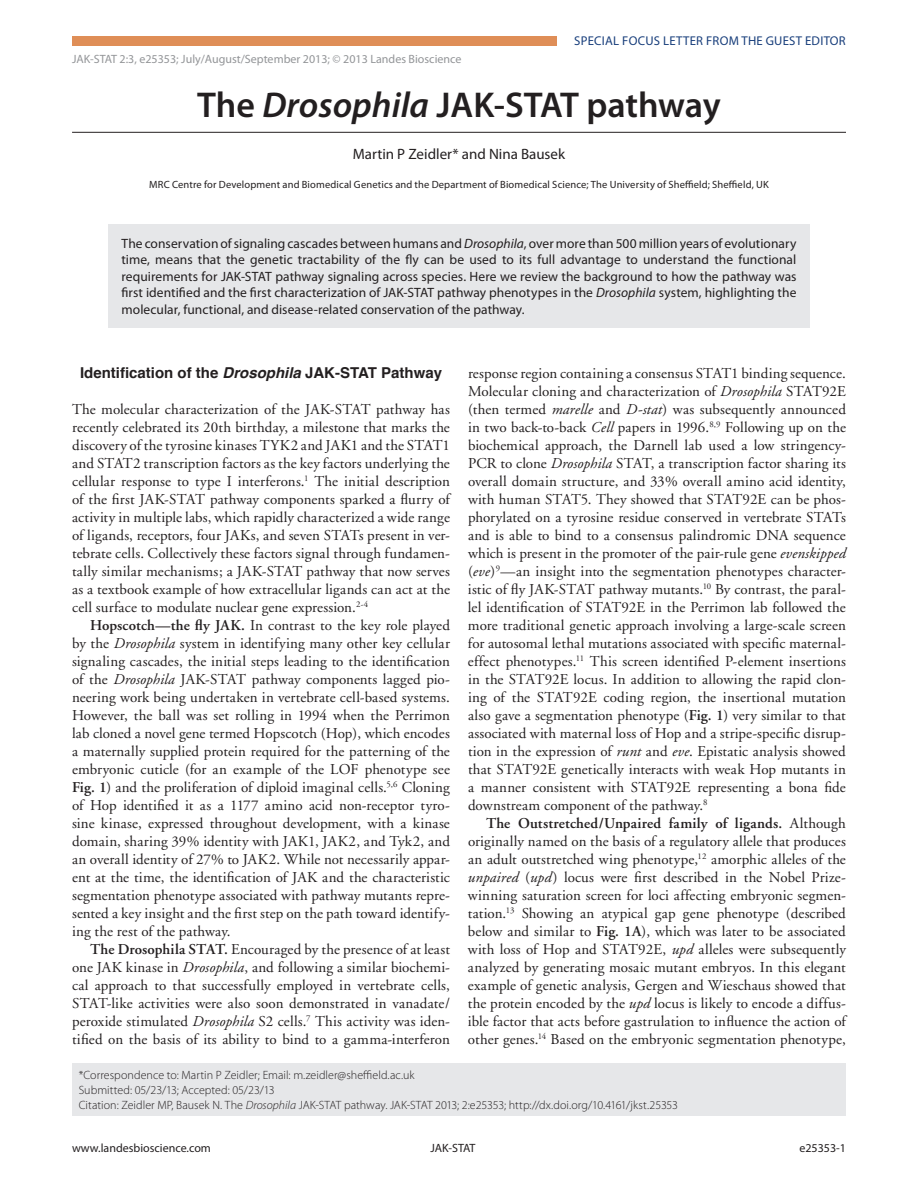
<style>
.page{position:relative;width:918px;height:1188px;background:#fff}
.page>*{position:absolute;margin:0;border:0;box-sizing:border-box;transform-origin:0 0}
.t1{font:600 36px "Myriad Pro";letter-spacing:-.005em;color:#231f20}
.t2{font:15px/18px "Adobe Garamond";letter-spacing:.005em;color:#231f20;text-align:justify}
.t3{font:700 15px "Helvetica";color:#231f20}
.t4{font:15px "Myriad Pro";color:#231f20}
.t5{font:13.5px/16.5px "Myriad Pro";color:#231f20;text-align:justify}
.t6{font:12.75px "Myriad Pro";letter-spacing:.02em;color:#193f7c}
.t7{font:300 12px/15px "Myriad Pro";letter-spacing:.005em;color:#231f20}
.t8{font:12px "Myriad Pro";color:#939598}
.t9{font:12px "Myriad Pro";color:#231f20}
.t10{font:10.5px "Myriad Pro";letter-spacing:.015em;color:#231f20}
.s1{font-style:italic}
.s2{font-weight:600}
</style>
<div class="page">
<div style="left:72px;top:36px;width:484px;height:10px;background:#df8e57"></div>
<hr style="left:72px;top:132px;width:774px;height:1px;background:#231f20">
<div style="left:72px;top:1063px;width:774px;height:53px;background:#e6e7e9"></div>
<div style="left:108px;top:224px;width:702px;height:103px;background:#e6e7e9"></div>
<p class="t8" style="left:72px;top:52px;width:391px">JAK-STAT 2:3, e25353; July/August/September 2013; © 2013 Landes Bioscience</p>
<p class="t6" style="left:574px;top:32px;width:273px">special focus letter from the guest editor</p>
<h1 class="t1" style="left:197px;top:82px;width:525px">The <span class="s1">Drosophila</span> JAK-STAT pathway</h1>
<p class="t4" style="left:353px;top:145px;width:214px">Martin P Zeidler* and Nina Bausek</p>
<p class="t10" style="left:149px;top:178px;width:8px">MRC</p>
<p class="t10" style="left:172px;top:178px;width:598px">Centre for Development and Biomedical Genetics and the Department of Biomedical Science; The University of Sheffield; Sheffield, UK</p>
<p class="t5" style="left:122px;top:235px;width:677px">The conservation of signaling cascades between humans and <span class="s1">Drosophila</span>, over more than 500 million years of evolutionary time, means that the genetic tractability of the fly can be used to its full advantage to understand the functional requirements for JAK-STAT pathway signaling across species. H ere we review the background to how the pathway was first identified and the first characterization of JAK-STAT pathway phenotypes in the <span class="s1">Drosophila</span> system, highlighting the molecular, functional, and disease-related conservation of the pathway.</p>
<p class="t3" style="left:80px;top:361px;width:363px">Identification of the <span class="s1">Drosophila</span> JAK-STAT Pathway</p>
<p class="t2" style="left:72px;top:401px;width:379px">The molecular characterization of the JAK-STAT pathway has recently celebrated its 20th birthday, a milestone that marks the discovery of the tyrosine kinases TYK2 and JAK1 and the STAT1 and STAT2 transcription factors as the key factors underlying the cellular response to type I interferons.<sup>1</sup> The initial description of the first JAK-STAT pathway components sparked a flurry of activity in multiple labs, which rapidly characterized a wide range of ligands, receptors, four JAKs, and seven STATs present in ver&shy;tebrate cells. Collectively these factors signal through fundamen&shy;tally similar mechanisms; a JAK-STAT pathway that now serves as a textbook example of how extracellular ligands can act at the cell surface to modulate nuclear gene expression.<sup>2-4</sup></p>
<p class="t2" style="left:72px;top:617px;width:379px;text-indent:18px"><span class="s2">Hopscotch—the fly JAK.</span> In contrast to the key role played by the <span class="s1">Drosophila</span> system in identifying many other key cellular signaling cascades, the initial steps leading to the identification of the <span class="s1">Drosophila</span> JAK-STAT pathway components lagged pio&shy;neering work being undertaken in vertebrate cell-based systems.<br>However, the ball was set rolling in 1994 when the Perrimon lab cloned a novel gene termed Hopscotch (Hop), which encodes a maternally supplied protein required for the patterning of the embryonic cuticle (for an example of the LOF phenotype see <span class="s2">Fig. 1</span>) and the proliferation of diploid imaginal cells.<sup>5,6</sup> Cloning of Hop identified it as a 1177 amino acid non-receptor tyro&shy;sine kinase, expressed throughout development, with a kinase domain, sharing 39% identity with JAK1, JAK2, and Tyk2, and an overall identity of 27% to JAK2. While not necessarily appar&shy;ent at the time, the identification of JAK and the characteristic segmentation phenotype associated with pathway mutants repre&shy;sented a key insight and the first step on the path toward identify&shy;ing the rest of the pathway.</p>
<p class="t2" style="left:72px;top:941px;width:379px;text-indent:18px"><span class="s2">The Drosophila STAT.</span> Encouraged by the presence of at least one JAK kinase in <span class="s1">Drosophila</span>, and following a similar biochemi&shy;cal approach to that successfully employed in vertebrate cells, STAT-like activities were also soon demonstrated in vanadate/ peroxide stimulated <span class="s1">Drosophila</span> S2 cells.<sup>7</sup> This activity was iden&shy;tified on the basis of its ability to bind to a gamma-interferon</p>
<p class="t2" style="left:468px;top:365px;width:379px">response region containing a consensus STAT1 binding sequence.<br>Molecular cloning and characterization of <span class="s1">Drosophila</span> STAT92E (then termed <span class="s1">marelle</span> and <span class="s1">D-stat</span>) was subsequently announced in two back-to-back <span class="s1">Cell</span> papers in 1996.<sup>8,9</sup> Following up on the biochemical approach, the Darnell lab used a low stringency-PCR to clone <span class="s1">Drosophila</span> STAT, a transcription factor sharing its overall domain structure, and 33% overall amino acid identity, with human STAT5. They showed that STAT92E can be phos&shy;phorylated on a tyrosine residue conserved in vertebrate STATs and is able to bind to a consensus palindromic DNA sequence which is present in the promoter of the pair-rule gene <span class="s1">evenskipped </span>(<span class="s1">eve</span>)<sup>9</sup>—an insight into the segmentation phenotypes character&shy;istic of fly JAK-STAT pathway mutants.<sup>10</sup> By contrast, the paral&shy;lel identification of STAT92E in the Perrimon lab followed the more traditional genetic approach involving a large-scale screen for autosomal lethal mutations associated with specific maternal&shy;effect phenotypes.<sup>11</sup> This screen identified P-element insertions in the STAT92E locus. In addition to allowing the rapid clon&shy;ing of the STAT92E coding region, the insertional mutation also gave a segmentation phenotype (<span class="s2">Fig. 1</span>) very similar to that associated with maternal loss of Hop and a stripe-specific disrup&shy;tion in the expression of <span class="s1">runt</span> and <span class="s1">eve</span>. Epistatic analysis showed that STAT92E genetically interacts with weak Hop mutants in a manner consistent with STAT92E representing a bona fide downstream component of the pathway.<sup>8</sup></p>
<p class="t2" style="left:468px;top:815px;width:379px;text-indent:18px"><span class="s2">The Outstretched/Unpaired family of ligands.</span> Although originally named on the basis of a regulatory allele that produces an adult outstretched wing phenotype,<sup>12</sup> amorphic alleles of the <span class="s1">unpaired</span> (<span class="s1">upd</span>) locus were first described in the Nobel Prize&shy;winning saturation screen for loci affecting embryonic segmen&shy;tation.<sup>13</sup> Showing an atypical gap gene phenotype (described below and similar to <span class="s2">Fig. 1A</span>), which was later to be associated with loss of Hop and STAT92E, <span class="s1">upd</span> alleles were subsequently analyzed by generating mosaic mutant embryos. In this elegant example of genetic analysis, Gergen and Wieschaus showed that the protein encoded by the <span class="s1">upd</span> locus is likely to encode a diffus&shy;ible factor that acts before gastrulation to influence the action of other genes.<sup>14</sup> Based on the embryonic segmentation phenotype,</p>
<p class="t7" style="left:79px;top:1067px;width:601px">*Correspondence to: Martin P Zeidler; Email: m.zeidler@sheffield.ac.uk<br>Submitted: 05/23/13; Accepted: 05/23/13<br>Citation: Zeidler MP, Bausek N. The <span class="s1">Drosophila</span> JAK-STAT pathway. JAK-STAT 2013; 2:e25353; http://dx.doi.org/10.4161/jkst.25353</p>
<p class="t9" style="left:72px;top:1141px;width:140px">www.landesbioscience.com</p>
<p class="t9" style="left:430px;top:1141px;width:47px">JAK-STAT</p>
<p class="t9" style="left:799px;top:1141px;width:48px">e25353-1</p>
</div>
